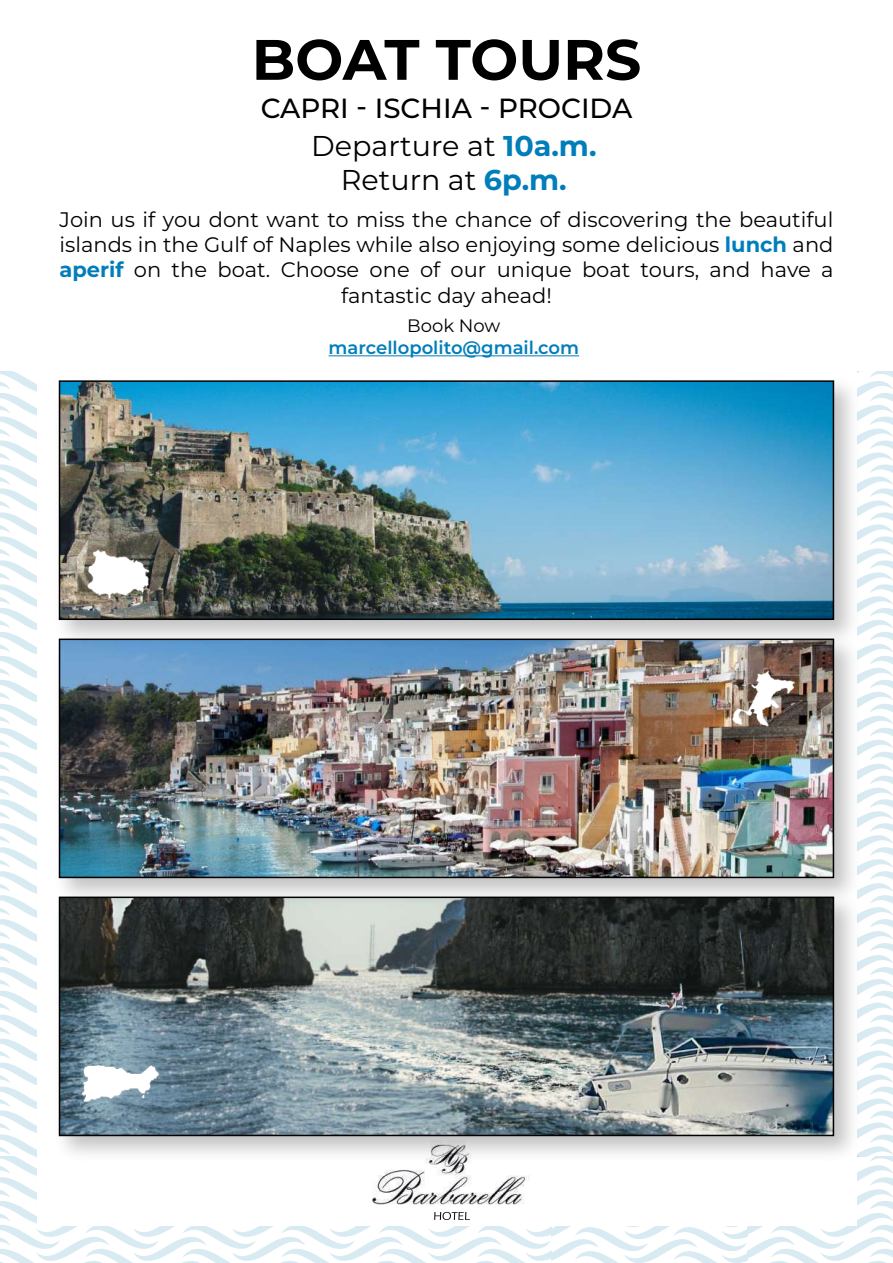
<style>
.page{position:relative;width:893px;height:1263px;background:#fff}
.page>*{position:absolute;margin:0;border:0;box-sizing:border-box;transform-origin:0 0}
.t1{font:700 56.85px "Montserrat";color:#000001}
.t2{font:28.65px/34.3px "Montserrat";color:#000001;text-align:center}
.t3{font:500 27.6px "Montserrat";color:#000001}
.t4{font:21px/25.2px "Montserrat";color:#000001;text-align:center}
.t5{font:600 18px "Montserrat";color:#007eba}
.t6{font:18px "Montserrat";color:#000001}
.s1{font-weight:700;color:#007eba}
</style>
<div class="page">
<svg style="left:0;top:372px;width:37px;height:784px"></svg>
<svg style="left:867px;top:372px;width:26px;height:784px"></svg>
<svg style="left:0;top:1156px;width:160px;height:107px"></svg>
<svg style="left:160px;top:1226px;width:196px;height:37px"></svg>
<svg style="left:356px;top:1226px;width:196px;height:37px"></svg>
<svg style="left:552px;top:1226px;width:196px;height:37px"></svg>
<svg style="left:748px;top:1156px;width:145px;height:107px"></svg>
<div style="left:37px;top:364px;width:819px;height:862px;background:#fff"></div>
<img style="left:372px;top:1169px;width:158px;height:43px">
<img style="left:434px;top:1212px;width:36px;height:8px">
<img style="left:58px;top:911px;width:809px;height:258px">
<img style="left:62px;top:911px;width:769px;height:222px">
<img style="left:58px;top:653px;width:809px;height:258px">
<img style="left:62px;top:653px;width:769px;height:222px">
<img style="left:58px;top:371px;width:809px;height:282px">
<img style="left:62px;top:383px;width:769px;height:234px">
<div style="left:59px;top:380px;width:775px;height:240px;border:2px solid #000001"></div>
<img style="left:79px;top:541px;width:85px;height:63px">
<img style="left:716px;top:664px;width:94px;height:69px">
<img style="left:79px;top:1060px;width:85px;height:44px">
<hr style="left:329px;top:355px;width:250px;height:1px;background:#007eba">
<h1 class="t1" style="left:252px;top:19px;width:391px">BOAT TOURS</h1>
<h3 class="t3" style="left:261px;top:89px;width:373px">CAPRI - ISCHIA - PROCIDA</h3>
<h2 class="t2" style="left:311px;top:127px;width:287px">Departure at <span class="s1">10a.m.<br></span>Return at <span class="s1">6p.m.</span></h2>
<p class="t4" style="left:60px;top:206px;width:775px">Join us if you dont want to miss the chance of discovering the beautiful islands in the Gulf of Naples while also enjoying some delicious <span class="s1">lunch</span> and <span class="s1">aperif</span> on the boat. Choose one of our unique boat tours, and have a fantastic day ahead!</p>
<p class="t6" style="left:407px;top:313px;width:95px">Book Now</p>
<p class="t5" style="left:329px;top:335px;width:252px">marcellopolito@gmail.com</p>
</div>
